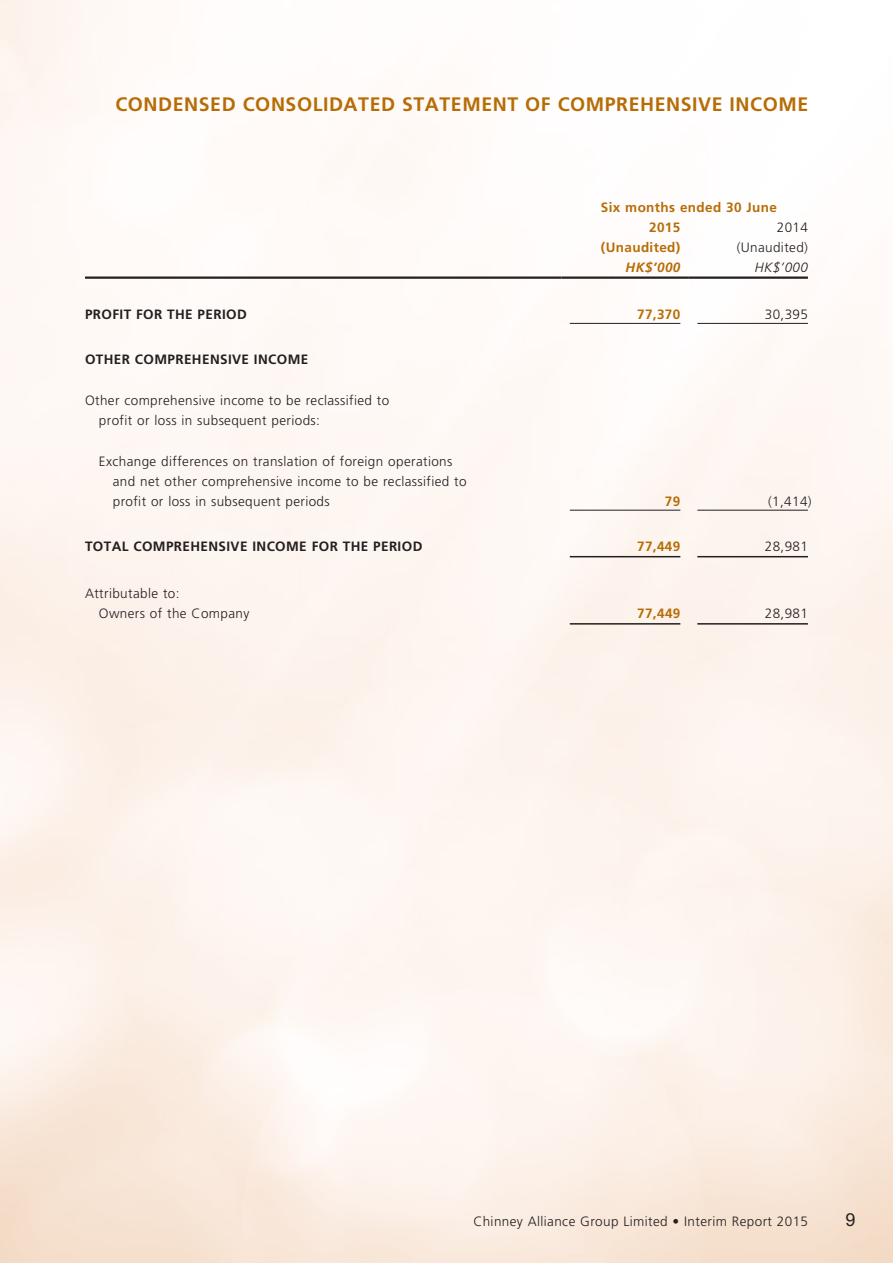
<style>
.page{position:relative;width:893px;height:1263px;background:#fff}
.page>*{position:absolute;margin:0;border:0;box-sizing:border-box;transform-origin:0 0}
.t1{font:700 19.5px "Frutiger LT Std";letter-spacing:.03em;color:#b76d06}
.t2{font:700 18px "M Hei HK";color:#231f20}
.t3{font:300 13.5px/20.2px "Frutiger LT Std";letter-spacing:.03em;color:#231f20}
.t4{font:700 13.5px "Frutiger LT Std";letter-spacing:.03em;color:#231f20}
.t5{font:700 13.5px/20.2px "Frutiger LT Std";letter-spacing:.03em;color:#b76d06}
.t6{font:italic 700 13.5px "Frutiger LT Std";color:#b76d06}
.t7{font:italic 300 13.5px "Frutiger LT Std";color:#231f20}
</style>
<div class="page">
<hr style="left:85px;top:276px;width:476px;height:3px;background:#231f20">
<hr style="left:561px;top:276px;width:128px;height:3px;background:#231f20">
<hr style="left:689px;top:276px;width:119px;height:3px;background:#231f20">
<hr style="left:570px;top:323px;width:110px;height:1px;background:#231f20">
<hr style="left:697px;top:323px;width:111px;height:1px;background:#231f20">
<hr style="left:570px;top:510px;width:110px;height:1px;background:#231f20">
<hr style="left:697px;top:510px;width:111px;height:1px;background:#231f20">
<hr style="left:570px;top:556px;width:110px;height:1px;background:#231f20">
<hr style="left:697px;top:556px;width:111px;height:1px;background:#231f20">
<hr style="left:570px;top:623px;width:110px;height:2px;background:#231f20">
<hr style="left:697px;top:623px;width:111px;height:2px;background:#231f20">
<h1 class="t1" style="left:115px;top:93px;width:694px">CONDENSED CONSOLIDATED STATEMENT OF COMPREHENSIVE INCOME</h1>
<p class="t5" style="left:649px;top:197px;width:129px;text-indent:-48px">Six months ended 30 June<br>2015</p>
<p class="t3" style="left:777px;top:217px;width:33px">2014</p>
<p class="t5" style="left:601px;top:237px;width:81px">(Unaudited)</p>
<p class="t3" style="left:737px;top:238px;width:73px">(Unaudited)</p>
<p class="t6" style="left:626px;top:260px;width:56px">HK$’000</p>
<p class="t7" style="left:755px;top:260px;width:55px">HK$’000</p>
<p class="t4" style="left:85px;top:307px;width:163px">PROFIT FOR THE PERIOD</p>
<p class="t5" style="left:637px;top:304px;width:45px">77,370</p>
<p class="t3" style="left:765px;top:305px;width:45px">30,395</p>
<p class="t4" style="left:85px;top:352px;width:225px">OTHER COMPREHENSIVE INCOME</p>
<p class="t3" style="left:99px;top:390px;width:292px;text-indent:-14px">Other comprehensive income to be reclassified to profit or loss in subsequent periods:</p>
<p class="t3" style="left:113px;top:451px;width:355px;text-indent:-14px">Exchange differences on translation of foreign operations and net other comprehensive income to be reclassified to profit or loss in subsequent periods</p>
<p class="t5" style="left:665px;top:491px;width:17px">79</p>
<p class="t3" style="left:768px;top:491px;width:45px">(1,414)</p>
<p class="t4" style="left:85px;top:538px;width:339px">TOTAL COMPREHENSIVE INCOME FOR THE PERIOD</p>
<p class="t5" style="left:637px;top:536px;width:45px">77,449</p>
<p class="t3" style="left:765px;top:536px;width:45px">28,981</p>
<p class="t3" style="left:99px;top:583px;width:152px;text-indent:-14px">Attributable to:<br>Owners of the Company</p>
<p class="t5" style="left:637px;top:603px;width:45px">77,449</p>
<p class="t3" style="left:765px;top:604px;width:45px">28,981</p>
<p class="t3" style="left:473px;top:1211px;width:336px">Chinney Alliance Group Limited • Interim Report 2015</p>
<h2 class="t2" style="left:845px;top:1206px;width:12px">9</h2>
</div>
